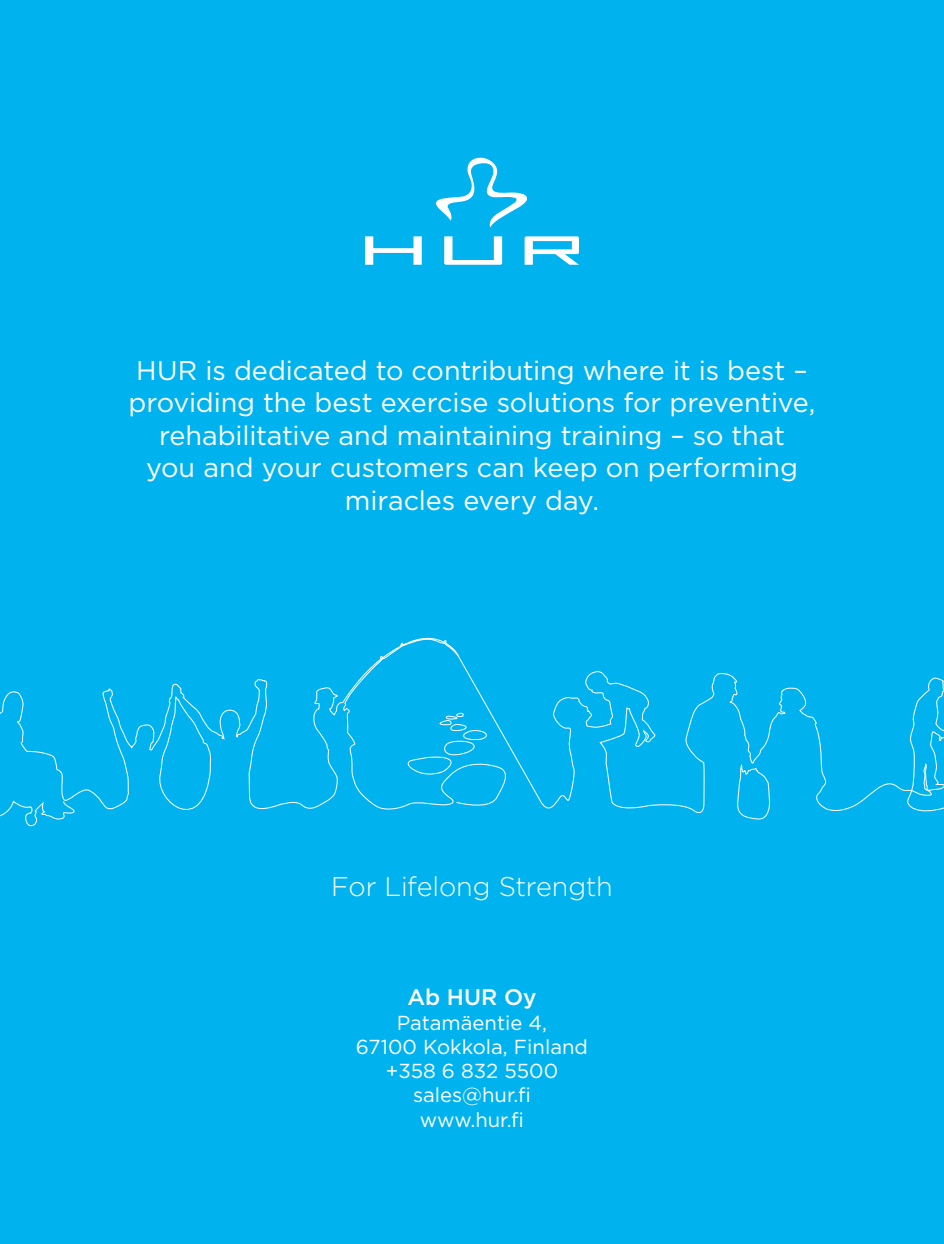
<style>
.page{position:relative;width:944px;height:1244px;background:#00b3ef}
.page>*{position:absolute;margin:0;border:0;box-sizing:border-box;transform-origin:0 0}
.t1{font:27px/32.4px "Gotham";letter-spacing:-.005em;color:#fff;text-align:center}
.t2{font:300 27px "Gotham";letter-spacing:-.01em;color:#fff}
.Leipäteksti{font:500 22.5px "Gotham";color:#fff}
.Leipäteksti-2{font:20.25px/24.3px "Gotham";color:#fff;text-align:center}
</style>
<div class="page">
<svg style="left:365px;top:157px;width:214px;height:108px"></svg>
<svg style="left:0;top:637px;width:944px;height:190px"></svg>
<p class="t1" style="left:128px;top:354px;width:688px">HUR is dedicated to contributing where it is best – providing the best exercise solutions for preventive, rehabilitative and maintaining training – so that<br>you and your customers can keep on performing miracles every day.</p>
<p class="t2" style="left:331px;top:869px;width:283px">For Lifelong Strength</p>
<p class="Leipäteksti" style="left:407px;top:982px;width:131px">Ab HUR Oy</p>
<p class="Leipäteksti-2" style="left:356px;top:1010px;width:234px">Patamäentie 4,<br>67100 Kokkola, Finland</p>
<p class="Leipäteksti-2" style="left:386px;top:1058px;width:174px">+358 6 832 5500</p>
<p class="Leipäteksti-2" style="left:413px;top:1082px;width:119px">sales@hur.fi</p>
<p class="Leipäteksti-2" style="left:420px;top:1107px;width:106px">www.hur.fi</p>
</div>
